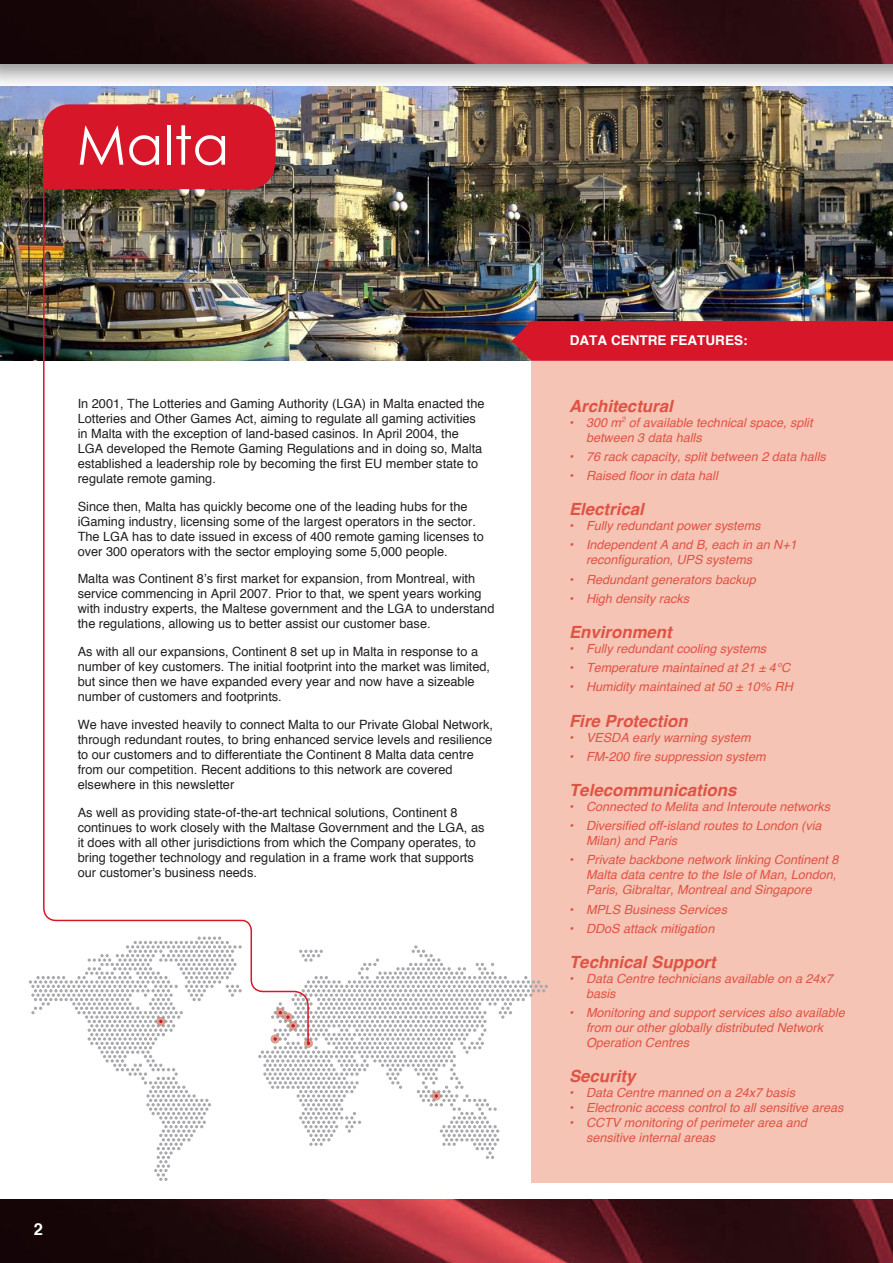
<style>
.page{position:relative;width:893px;height:1263px;background:#fff}
.page>*{position:absolute;margin:0;border:0;box-sizing:border-box;transform-origin:0 0}
.t1{font:54px "Century Gothic";color:#fff}
.t2{font:italic 700 16.8px "Helvetica";color:#df5344}
.t3{font:700 16.5px "Helvetica";color:#fff}
.t4{font:700 13.5px "Helvetica";color:#fff}
.t5{font:12.75px/15px "Helvetica";color:#231f20}
.t6{font:italic 12.6px/15px "Helvetica";color:#df5344}
</style>
<div class="page">
<img style="left:0;top:91px;width:893px;height:269px">
<div style="left:532px;top:353px;width:361px;height:829px;background:#f6c4b5"></div>
<svg style="left:512px;top:321px;width:381px;height:40px"></svg>
<div style="left:0;top:0;width:893px;height:91px;background:#231f20;opacity:.5"></div>
<img style="left:0;top:0;width:893px;height:64px">
<img style="left:0;top:1199px;width:893px;height:64px">
<div style="left:43px;top:104px;width:232px;height:82px;background:#d71729"></div>
<svg style="left:29px;top:936px;width:519px;height:245px"></svg>
<svg style="left:304px;top:1039px;width:9px;height:9px"></svg>
<svg style="left:432px;top:1091px;width:9px;height:9px"></svg>
<img style="left:42px;top:186px;width:268px;height:858px">
<p class="t1" style="left:77px;top:112px;width:154px">Malta</p>
<p class="t5" style="left:78px;top:396px;width:408px">In 2001, The Lotteries and Gaming Authority (LGA) in Malta enacted the Lotteries and Other Games Act, aiming to regulate all gaming activities in Malta with the exception of land-based casinos. In April 2004, the LGA developed the Remote Gaming Regulations and in doing so, Malta established a leadership role by becoming the first EU member state to regulate remote gaming.</p>
<p class="t5" style="left:78px;top:499px;width:408px">Since then, Malta has quickly become one of the leading hubs for the iGaming industry, licensing some of the largest operators in the sector.<br>The LGA has to date issued in excess of 400 remote gaming licenses to over 300 operators with the sector employing some 5,000 people.</p>
<p class="t5" style="left:78px;top:572px;width:418px">Malta was Continent 8’s first market for expansion, from Montreal, with service commencing in April 2007. Prior to that, we spent years working with industry experts, the Maltese government and the LGA to understand the regulations, allowing us to better assist our customer base.</p>
<p class="t5" style="left:78px;top:644px;width:414px">As with all our expansions, Continent 8 set up in Malta in response to a number of key customers. The initial footprint into the market was limited, but since then we have expanded every year and now have a sizeable number of customers and footprints.</p>
<p class="t5" style="left:78px;top:717px;width:417px">We have invested heavily to connect Malta to our Private Global Network, through redundant routes, to bring enhanced service levels and resilience to our customers and to differentiate the Continent 8 Malta data centre from our competition. Recent additions to this network are covered elsewhere in this newsletter</p>
<p class="t5" style="left:78px;top:805px;width:408px">As well as providing state-of-the-art technical solutions, Continent 8 continues to work closely with the Maltase Government and the LGA, as it does with all other jurisdictions from which the Company operates, to bring together technology and regulation in a frame work that supports our customer’s business needs.</p>
<p class="t3" style="left:34px;top:1216px;width:11px">2</p>
<p class="t4" style="left:570px;top:330px;width:179px">DATA CENTRE FEATURES:</p>
<p class="t2" style="left:569px;top:392px;width:105px">Architectural</p>
<p class="t6" style="left:586px;top:415px;width:228px;text-indent:-17px">• 300 m<sup>2</sup> of available technical space, split between 3 data halls</p>
<p class="t6" style="left:569px;top:449px;width:258px">• 76 rack capacity, split between 2 data halls</p>
<p class="t6" style="left:569px;top:468px;width:150px">• Raised floor in data hall</p>
<p class="t2" style="left:569px;top:495px;width:76px">Electrical</p>
<p class="t6" style="left:569px;top:518px;width:193px">• Fully redundant power systems</p>
<p class="t6" style="left:586px;top:538px;width:212px;text-indent:-17px">• Independent A and B, each in an N+1 reconfiguration, UPS systems</p>
<p class="t6" style="left:569px;top:572px;width:188px">• Redundant generators backup</p>
<p class="t6" style="left:569px;top:591px;width:122px">• High density racks</p>
<p class="t2" style="left:569px;top:618px;width:104px">Environment</p>
<p class="t6" style="left:569px;top:641px;width:199px">• Fully redundant cooling systems</p>
<p class="t6" style="left:569px;top:661px;width:223px">• Temperature maintained at 21 ± 4°C</p>
<p class="t6" style="left:569px;top:680px;width:225px">• Humidity maintained at 50 ± 10% RH</p>
<p class="t2" style="left:569px;top:707px;width:120px">Fire Protection</p>
<p class="t6" style="left:569px;top:730px;width:183px">• VESDA early warning system</p>
<p class="t6" style="left:569px;top:749px;width:198px">• FM-200 fire suppression system</p>
<p class="t2" style="left:569px;top:776px;width:169px">Telecommunications</p>
<p class="t6" style="left:569px;top:799px;width:263px">• Connected to Melita and Interoute networks</p>
<p class="t6" style="left:586px;top:818px;width:237px;text-indent:-17px">• Diversified off-island routes to London (via<br>Milan) and Paris</p>
<p class="t6" style="left:586px;top:853px;width:254px;text-indent:-17px">• Private backbone network linking Continent 8<br>Malta data centre to the Isle of Man, London,<br>Paris, Gibraltar, Montreal and Singapore</p>
<p class="t6" style="left:569px;top:902px;width:159px">• MPLS Business Services</p>
<p class="t6" style="left:569px;top:921px;width:147px">• DDoS attack mitigation</p>
<p class="t2" style="left:569px;top:948px;width:148px">Technical Support</p>
<p class="t6" style="left:586px;top:971px;width:248px;text-indent:-17px">• Data Centre technicians available on a 24x7 basis</p>
<p class="t6" style="left:586px;top:1006px;width:260px;text-indent:-17px">• Monitoring and support services also available from our other globally distributed Network<br>Operation Centres</p>
<p class="t2" style="left:569px;top:1063px;width:68px">Security</p>
<p class="t6" style="left:569px;top:1086px;width:227px">• Data Centre manned on a 24x7 basis</p>
<p class="t6" style="left:569px;top:1101px;width:276px">• Electronic access control to all sensitive areas</p>
<p class="t6" style="left:586px;top:1116px;width:222px;text-indent:-17px">• CCTV monitoring of perimeter area and sensitive internal areas</p>
</div>
